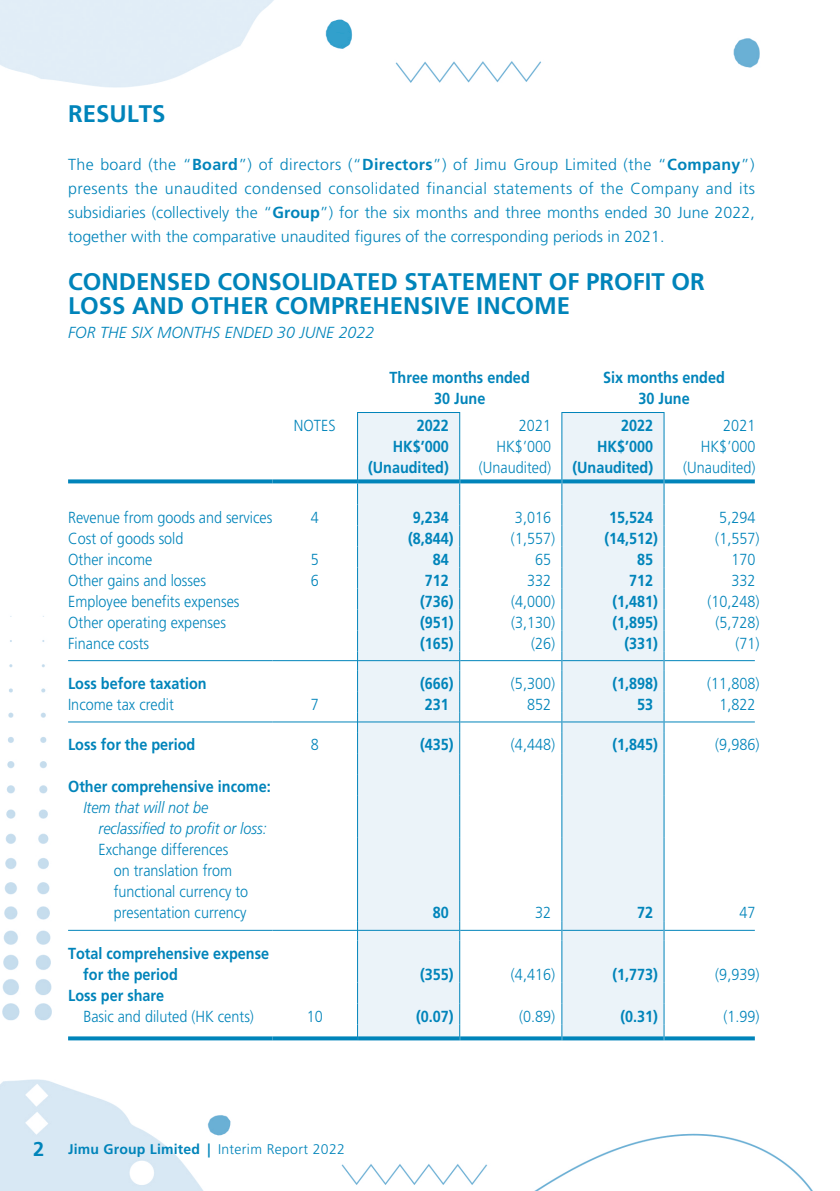
<style>
.page{position:relative;width:840px;height:1191px;background:#fff}
.page>*{position:absolute;margin:0;border:0;box-sizing:border-box;transform-origin:0 0}
.t1{font:700 24px/24px "Frutiger LT Std";color:#0084ba}
.t2{font:300 16px/21px "Frutiger LT Std";color:#0084ba;scale:.9 1}
.t3{font:700 16px/21px "Frutiger LT Std";color:#0084ba;text-align:center;scale:.9 1}
.t4{font:300 16px/24px "Frutiger LT Std";color:#0084ba;text-align:justify}
.t5{font:italic 300 16px/21px "Frutiger LT Std";color:#0084ba;scale:.9 1}
.t6{font:italic 300 16px "Frutiger LT Std";color:#0084ba}
.t7{font:700 14px "Frutiger LT Std";letter-spacing:.015em;color:#0084ba}
.s1{font-weight:700}
.s2{font-size:20px}
.s3{font-weight:300}
</style>
<div class="page">
<img style="left:0;top:0;width:813px;height:1191px">
<svg style="left:358px;top:412px;width:305px;height:624px;fill:#ebf3f9"></svg>
<hr style="left:357px;top:412px;width:103px;height:1px;background:#0084ba">
<hr style="left:561px;top:412px;width:103px;height:1px;background:#0084ba">
<svg style="left:357px;top:413px;width:1px;height:382px"></svg>
<svg style="left:459px;top:413px;width:1px;height:382px"></svg>
<svg style="left:561px;top:413px;width:1px;height:382px"></svg>
<svg style="left:663px;top:413px;width:1px;height:382px"></svg>
<hr style="left:357px;top:795px;width:1px;height:42px;background:#0084ba">
<hr style="left:459px;top:795px;width:1px;height:42px;background:#0084ba">
<hr style="left:561px;top:795px;width:1px;height:42px;background:#0084ba">
<hr style="left:663px;top:795px;width:1px;height:42px;background:#0084ba">
<hr style="left:357px;top:837px;width:1px;height:84px;background:#0084ba">
<hr style="left:459px;top:837px;width:1px;height:84px;background:#0084ba">
<hr style="left:561px;top:837px;width:1px;height:84px;background:#0084ba">
<hr style="left:663px;top:837px;width:1px;height:84px;background:#0084ba">
<svg style="left:357px;top:921px;width:1px;height:19px"></svg>
<svg style="left:459px;top:921px;width:1px;height:19px"></svg>
<svg style="left:561px;top:921px;width:1px;height:19px"></svg>
<svg style="left:663px;top:921px;width:1px;height:19px"></svg>
<hr style="left:357px;top:940px;width:1px;height:42px;background:#0084ba">
<hr style="left:459px;top:940px;width:1px;height:42px;background:#0084ba">
<hr style="left:561px;top:940px;width:1px;height:42px;background:#0084ba">
<hr style="left:663px;top:940px;width:1px;height:42px;background:#0084ba">
<svg style="left:357px;top:982px;width:1px;height:58px"></svg>
<svg style="left:459px;top:982px;width:1px;height:58px"></svg>
<svg style="left:561px;top:982px;width:1px;height:58px"></svg>
<svg style="left:663px;top:982px;width:1px;height:58px"></svg>
<svg style="left:68px;top:479px;width:204px;height:4px"></svg>
<svg style="left:272px;top:479px;width:85px;height:4px"></svg>
<svg style="left:358px;top:479px;width:101px;height:4px"></svg>
<svg style="left:460px;top:479px;width:101px;height:4px"></svg>
<svg style="left:562px;top:479px;width:101px;height:4px"></svg>
<svg style="left:664px;top:479px;width:90px;height:4px"></svg>
<hr style="left:68px;top:660px;width:204px;height:1px;background:#0084ba">
<hr style="left:272px;top:660px;width:85px;height:1px;background:#0084ba">
<hr style="left:358px;top:660px;width:101px;height:1px;background:#0084ba">
<hr style="left:460px;top:660px;width:101px;height:1px;background:#0084ba">
<hr style="left:562px;top:660px;width:101px;height:1px;background:#0084ba">
<hr style="left:664px;top:660px;width:90px;height:1px;background:#0084ba">
<hr style="left:68px;top:721px;width:204px;height:1px;background:#0084ba">
<hr style="left:272px;top:721px;width:85px;height:1px;background:#0084ba">
<hr style="left:358px;top:721px;width:101px;height:1px;background:#0084ba">
<hr style="left:460px;top:721px;width:101px;height:1px;background:#0084ba">
<hr style="left:562px;top:721px;width:101px;height:1px;background:#0084ba">
<hr style="left:664px;top:721px;width:90px;height:1px;background:#0084ba">
<hr style="left:68px;top:929px;width:204px;height:1px;background:#0084ba">
<hr style="left:272px;top:929px;width:85px;height:1px;background:#0084ba">
<hr style="left:358px;top:929px;width:101px;height:1px;background:#0084ba">
<hr style="left:460px;top:929px;width:101px;height:1px;background:#0084ba">
<hr style="left:562px;top:929px;width:101px;height:1px;background:#0084ba">
<hr style="left:664px;top:929px;width:90px;height:1px;background:#0084ba">
<svg style="left:68px;top:1036px;width:204px;height:4px"></svg>
<svg style="left:272px;top:1036px;width:85px;height:4px"></svg>
<svg style="left:358px;top:1036px;width:101px;height:4px"></svg>
<svg style="left:460px;top:1036px;width:101px;height:4px"></svg>
<svg style="left:562px;top:1036px;width:101px;height:4px"></svg>
<svg style="left:664px;top:1036px;width:90px;height:4px"></svg>
<h1 class="t1" style="left:68px;top:102px;width:99px">RESULTS</h1>
<p class="t4" style="left:68px;top:153px;width:688px">The board (the “<span class="s1">Board</span>”) of directors (“<span class="s1">Directors</span>”) of Jimu Group Limited (the “<span class="s1">Company</span>”) presents the unaudited condensed consolidated financial statements of the Company and its subsidiaries (collectively the “<span class="s1">Group</span>”) for the six months and three months ended 30 June 2022, together with the comparative unaudited figures of the corresponding periods in 2021.</p>
<h1 class="t1" style="left:68px;top:270px;width:638px">CONDENSED CONSOLIDATED STATEMENT OF PROFIT OR<br>LOSS AND OTHER COMPREHENSIVE INCOME</h1>
<p class="t6" style="left:68px;top:323px;width:307px">FOR THE SIX MONTHS ENDED 30 JUNE 2022</p>
<p class="t3" style="left:389px;top:367px;width:157px">Three months ended<br>30 June</p>
<p class="t3" style="left:602px;top:367px;width:137px">Six months ended<br>30 June</p>
<p class="t2" style="left:294px;top:415px;width:48px">NOTES</p>
<p class="t3" style="left:416px;top:415px;width:37px">2022</p>
<p class="t2" style="left:518px;top:415px;width:37px">2021</p>
<p class="t3" style="left:620px;top:415px;width:37px">2022</p>
<p class="t2" style="left:723px;top:415px;width:37px">2021</p>
<p class="t3" style="left:392px;top:436px;width:64px">HK$’000</p>
<p class="t2" style="left:496px;top:436px;width:62px">HK$’000</p>
<p class="t3" style="left:596px;top:436px;width:64px">HK$’000</p>
<p class="t2" style="left:700px;top:436px;width:62px">HK$’000</p>
<p class="t3" style="left:368px;top:457px;width:91px">(Unaudited)</p>
<p class="t2" style="left:478px;top:457px;width:82px">(Unaudited)</p>
<p class="t3" style="left:572px;top:457px;width:91px">(Unaudited)</p>
<p class="t2" style="left:683px;top:457px;width:82px">(Unaudited)</p>
<p class="t2" style="left:68px;top:507px;width:228px">Revenue from goods and services</p>
<p class="t2" style="left:310px;top:507px;width:10px">4</p>
<p class="t3" style="left:412px;top:507px;width:42px">9,234</p>
<p class="t2" style="left:514px;top:507px;width:42px">3,016</p>
<p class="t3" style="left:608px;top:507px;width:50px">15,524</p>
<p class="t2" style="left:719px;top:507px;width:42px">5,294</p>
<p class="t2" style="left:68px;top:528px;width:130px">Cost of goods sold</p>
<p class="t3" style="left:408px;top:528px;width:52px">(8,844)</p>
<p class="t2" style="left:510px;top:528px;width:50px">(1,557)</p>
<p class="t3" style="left:604px;top:528px;width:61px">(14,512)</p>
<p class="t2" style="left:715px;top:528px;width:50px">(1,557)</p>
<p class="t2" style="left:68px;top:549px;width:95px">Other income</p>
<p class="t2" style="left:310px;top:549px;width:10px">5</p>
<p class="t3" style="left:432px;top:549px;width:19px">84</p>
<p class="t2" style="left:534px;top:549px;width:19px">65</p>
<p class="t3" style="left:637px;top:549px;width:19px">85</p>
<p class="t2" style="left:731px;top:549px;width:28px">170</p>
<p class="t2" style="left:68px;top:570px;width:154px">Other gains and losses</p>
<p class="t2" style="left:310px;top:570px;width:10px">6</p>
<p class="t3" style="left:424px;top:570px;width:28px">712</p>
<p class="t2" style="left:526px;top:570px;width:28px">332</p>
<p class="t3" style="left:629px;top:570px;width:28px">712</p>
<p class="t2" style="left:731px;top:570px;width:28px">332</p>
<p class="t2" style="left:68px;top:591px;width:192px">Employee benefits expenses</p>
<p class="t3" style="left:420px;top:591px;width:39px">(736)</p>
<p class="t2" style="left:510px;top:591px;width:50px">(4,000)</p>
<p class="t3" style="left:612px;top:591px;width:52px">(1,481)</p>
<p class="t2" style="left:707px;top:591px;width:59px">(10,248)</p>
<p class="t2" style="left:68px;top:612px;width:177px">Other operating expenses</p>
<p class="t3" style="left:420px;top:612px;width:39px">(951)</p>
<p class="t2" style="left:510px;top:612px;width:50px">(3,130)</p>
<p class="t3" style="left:612px;top:612px;width:52px">(1,895)</p>
<p class="t2" style="left:715px;top:612px;width:50px">(5,728)</p>
<p class="t2" style="left:68px;top:633px;width:91px">Finance costs</p>
<p class="t3" style="left:420px;top:632px;width:39px">(165)</p>
<p class="t2" style="left:531px;top:633px;width:28px">(26)</p>
<p class="t3" style="left:624px;top:632px;width:39px">(331)</p>
<p class="t2" style="left:735px;top:633px;width:28px">(71)</p>
<p class="t3" style="left:68px;top:673px;width:155px">Loss before taxation</p>
<p class="t3" style="left:420px;top:673px;width:39px">(666)</p>
<p class="t2" style="left:510px;top:673px;width:50px">(5,300)</p>
<p class="t3" style="left:612px;top:673px;width:52px">(1,898)</p>
<p class="t2" style="left:707px;top:673px;width:59px">(11,808)</p>
<p class="t2" style="left:68px;top:694px;width:119px">Income tax credit</p>
<p class="t2" style="left:310px;top:694px;width:10px">7</p>
<p class="t3" style="left:424px;top:694px;width:28px">231</p>
<p class="t2" style="left:526px;top:694px;width:28px">852</p>
<p class="t3" style="left:636px;top:694px;width:19px">53</p>
<p class="t2" style="left:719px;top:694px;width:42px">1,822</p>
<p class="t3" style="left:68px;top:734px;width:143px">Loss for the period</p>
<p class="t2" style="left:310px;top:734px;width:10px">8</p>
<p class="t3" style="left:420px;top:734px;width:39px">(435)</p>
<p class="t2" style="left:510px;top:734px;width:50px">(4,448)</p>
<p class="t3" style="left:612px;top:734px;width:52px">(1,845)</p>
<p class="t2" style="left:715px;top:734px;width:50px">(9,986)</p>
<p class="t3" style="left:68px;top:776px;width:226px">Other comprehensive income:</p>
<p class="t5" style="left:98px;top:797px;width:188px;text-indent:-15px">Item that will not be reclassified to profit or loss:</p>
<p class="t2" style="left:114px;top:839px;width:151px;text-indent:-15px">Exchange differences on translation from functional currency to presentation currency</p>
<p class="t3" style="left:432px;top:902px;width:19px">80</p>
<p class="t2" style="left:534px;top:902px;width:19px">32</p>
<p class="t3" style="left:636px;top:902px;width:19px">72</p>
<p class="t2" style="left:739px;top:902px;width:19px">47</p>
<p class="t3" style="left:83px;top:942px;width:208px;text-align:left;text-indent:-15px">Total comprehensive expense for the period</p>
<p class="t3" style="left:420px;top:963px;width:39px">(355)</p>
<p class="t2" style="left:510px;top:964px;width:50px">(4,416)</p>
<p class="t3" style="left:612px;top:963px;width:52px">(1,773)</p>
<p class="t2" style="left:715px;top:964px;width:50px">(9,939)</p>
<p class="t3" style="left:68px;top:984px;width:108px">Loss per share</p>
<p class="t2" style="left:83px;top:1006px;width:191px">Basic and diluted (HK cents)</p>
<p class="t2" style="left:306px;top:1006px;width:19px">10</p>
<p class="t3" style="left:416px;top:1005px;width:43px">(0.07)</p>
<p class="t2" style="left:518px;top:1006px;width:42px">(0.89)</p>
<p class="t3" style="left:620px;top:1005px;width:43px">(0.31)</p>
<p class="t2" style="left:723px;top:1006px;width:42px">(1.99)</p>
<p class="t7" style="left:33px;top:1140px;width:313px"><span class="s2">2</span> Jimu Group Limited | <span class="s3">Interim Report 2022</span></p>
</div>
